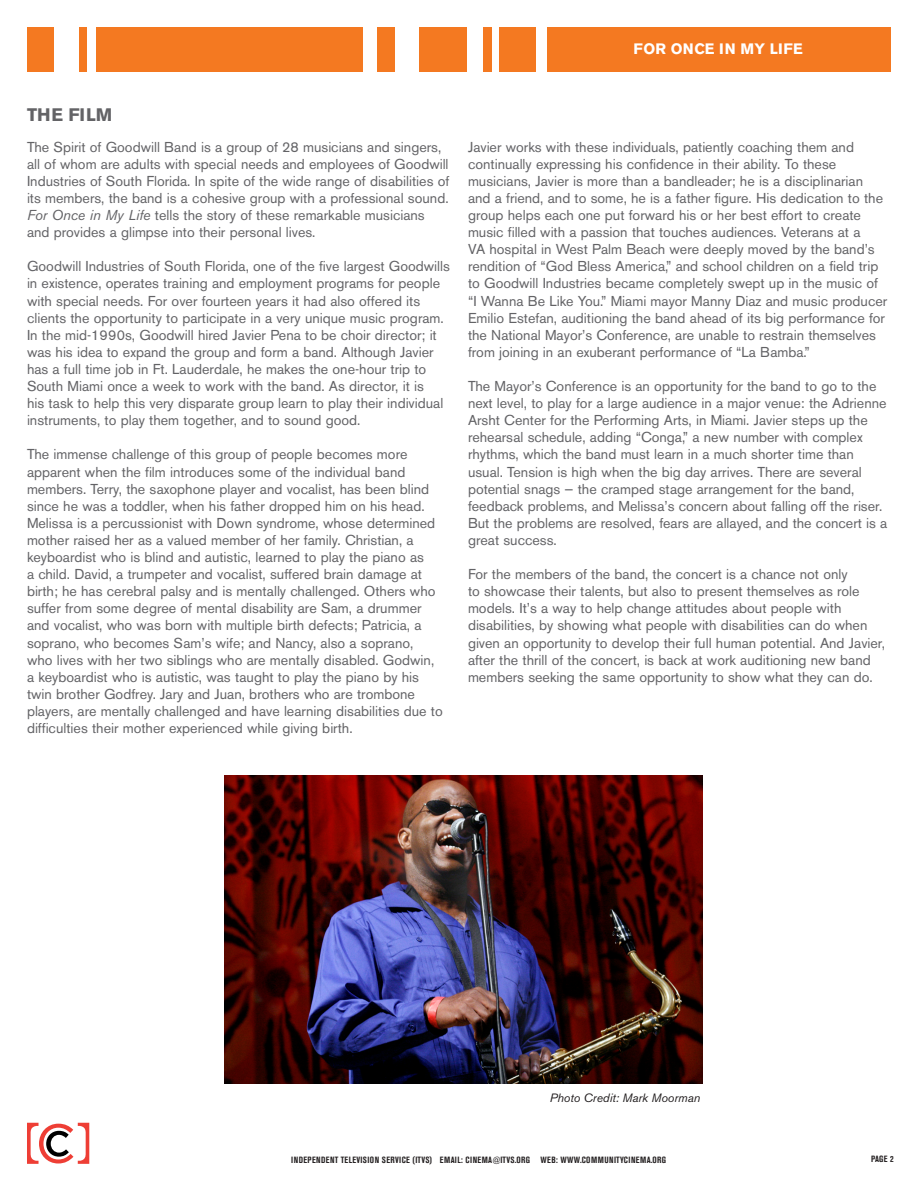
<style>
.page{position:relative;width:918px;height:1188px;background:#fff}
.page>*{position:absolute;margin:0;border:0;box-sizing:border-box;transform-origin:0 0}
.heads{font:700 18px "Akzidenz Grotesk BE";color:#636366}
.t1{font:700 15px "Akzidenz Grotesk BE";letter-spacing:.01em;color:#fff}
.body_copy{font:14.25px/17.1px "Akzidenz Grotesk BE";color:#636366}
.t2{font:italic 12px "Akzidenz Grotesk BE";color:#231f20}
.t3{font:700 condensed 9px "Akzidenz Grotesk BE";letter-spacing:.045em;color:#231f20}
.s1{font-style:italic}
</style>
<div class="page">
<div style="left:547px;top:27px;width:343px;height:45px;background:#f47921"></div>
<div style="left:419px;top:27px;width:47px;height:45px;background:#f47921"></div>
<div style="left:483px;top:27px;width:9px;height:45px;background:#f47921"></div>
<div style="left:96px;top:27px;width:267px;height:45px;background:#f47921"></div>
<div style="left:79px;top:27px;width:8px;height:45px;background:#f47921"></div>
<div style="left:27px;top:27px;width:26px;height:45px;background:#f47921"></div>
<div style="left:377px;top:27px;width:17px;height:45px;background:#f47921"></div>
<div style="left:500px;top:27px;width:36px;height:45px;background:#f47921"></div>
<svg style="left:27px;top:1123px;width:62px;height:41px"></svg>
<img style="left:225px;top:775px;width:477px;height:309px">
<p class="t1" style="left:634px;top:40px;width:171px">FOR ONCE IN MY LIFE</p>
<p class="heads" style="left:27px;top:104px;width:87px">THE FILM</p>
<p class="body_copy" style="left:27px;top:138px;width:424px">The Spirit of Goodwill Band is a group of 28 musicians and singers, all of whom are adults with special needs and employees of Goodwill Industries of South Florida. In spite of the wide range of disabilities of its members, the band is a cohesive group with a professional sound.<br><span class="s1">For Once in My Life</span> tells the story of these remarkable musicians and provides a glimpse into their personal lives.</p>
<p class="body_copy" style="left:27px;top:258px;width:425px">Goodwill Industries of South Florida, one of the five largest Goodwills in existence, operates training and employment programs for people with special needs. For over fourteen years it had also offered its clients the opportunity to participate in a very unique music program.<br>In the mid-1990s, Goodwill hired Javier Pena to be choir director; it was his idea to expand the group and form a band. Although Javier has a full time job in Ft. Lauderdale, he makes the one-hour trip to South Miami once a week to work with the band. As director, it is<br>his task to help this very disparate group learn to play their individual instruments, to play them together, and to sound good.</p>
<p class="body_copy" style="left:27px;top:446px;width:417px">The immense challenge of this group of people becomes more apparent when the film introduces some of the individual band members. Terry, the saxophone player and vocalist, has been blind since he was a toddler, when his father dropped him on his head.<br>Melissa is a percussionist with Down syndrome, whose determined mother raised her as a valued member of her family. Christian, a keyboardist who is blind and autistic, learned to play the piano as<br>a child. David, a trumpeter and vocalist, suffered brain damage at birth; he has cerebral palsy and is mentally challenged. Others who suffer from some degree of mental disability are Sam, a drummer and vocalist, who was born with multiple birth defects; Patricia, a soprano, who becomes Sam’s wife; and Nancy, also a soprano,<br>who lives with her two siblings who are mentally disabled. Godwin, a keyboardist who is autistic, was taught to play the piano by his twin brother Godfrey. Jary and Juan, brothers who are trombone players, are mentally challenged and have learning disabilities due to difficulties their mother experienced while giving birth.</p>
<p class="body_copy" style="left:468px;top:138px;width:421px">Javier works with these individuals, patiently coaching them and continually expressing his confidence in their ability. To these musicians, Javier is more than a bandleader; he is a disciplinarian and a friend, and to some, he is a father figure. His dedication to the group helps each one put forward his or her best effort to create music filled with a passion that touches audiences. Veterans at a<br>VA hospital in West Palm Beach were deeply moved by the band’s rendition of “God Bless America,” and school children on a field trip to Goodwill Industries became completely swept up in the music of “I Wanna Be Like You.” Miami mayor Manny Diaz and music producer Emilio Estefan, auditioning the band ahead of its big performance for the National Mayor’s Conference, are unable to restrain themselves from joining in an exuberant performance of “La Bamba.”</p>
<p class="body_copy" style="left:468px;top:378px;width:421px">The Mayor’s Conference is an opportunity for the band to go to the next level, to play for a large audience in a major venue: the Adrienne Arsht Center for the Performing Arts, in Miami. Javier steps up the rehearsal schedule, adding “Conga,” a new number with complex rhythms, which the band must learn in a much shorter time than usual. Tension is high when the big day arrives. There are several potential snags — the cramped stage arrangement for the band, feedback problems, and Melissa’s concern about falling off the riser.<br>But the problems are resolved, fears are allayed, and the concert is a great success.</p>
<p class="body_copy" style="left:468px;top:566px;width:419px">For the members of the band, the concert is a chance not only<br>to showcase their talents, but also to present themselves as role models. It’s a way to help change attitudes about people with disabilities, by showing what people with disabilities can do when given an opportunity to develop their full human potential. And Javier, after the thrill of the concert, is back at work auditioning new band members seeking the same opportunity to show what they can do.</p>
<p class="t2" style="left:550px;top:1091px;width:152px">Photo Credit: Mark Moorman</p>
<p class="t3" style="left:291px;top:1155px;width:377px">INDEPENDENT TELEVISION SERVICE (ITVS) EMAIL: CINEMA@ITVS.ORG WEB: WWW.COMMUNITYCINEMA.ORG</p>
<p class="t3" style="left:871px;top:1154px;width:24px">PAGE 2</p>
</div>
